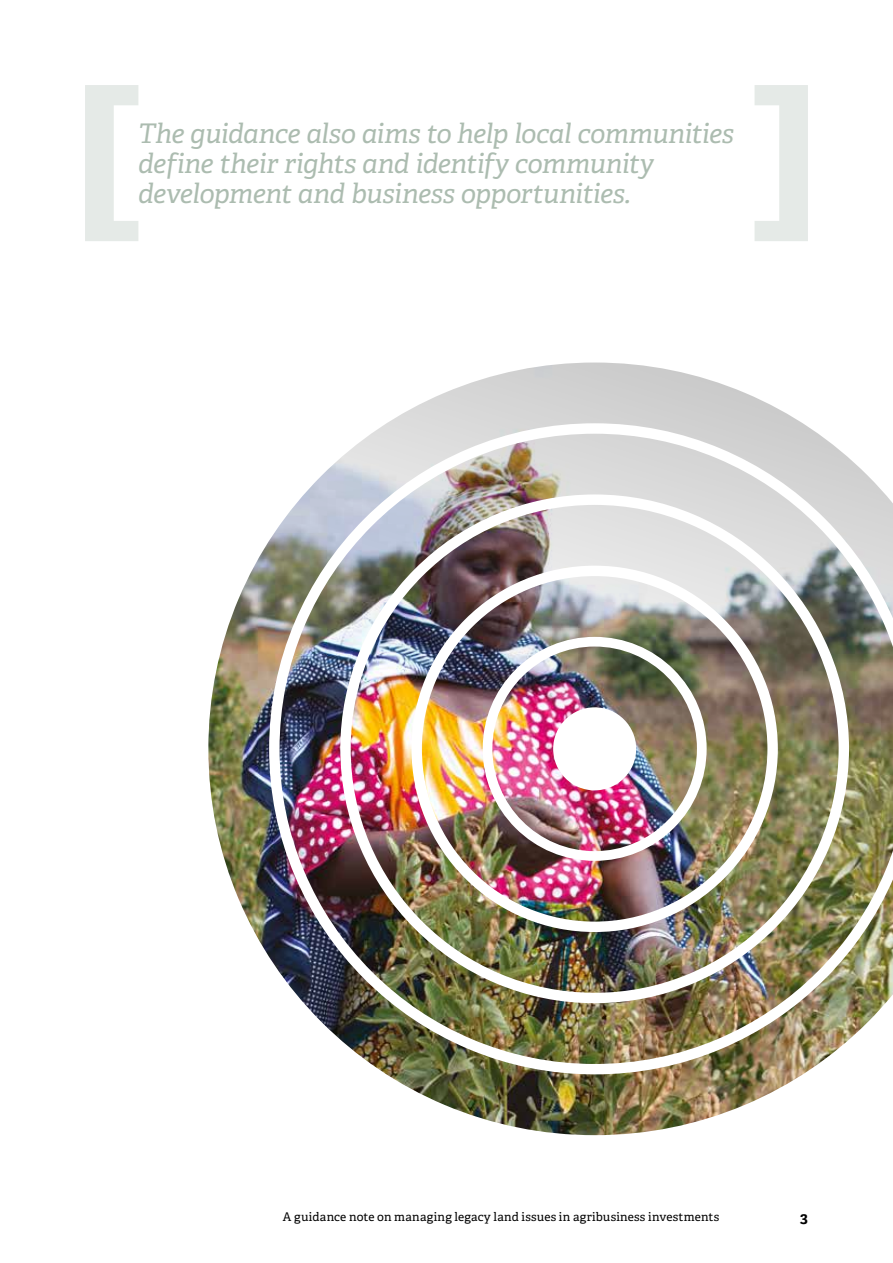
<style>
.page{position:relative;width:893px;height:1263px;background:#fff}
.page>*{position:absolute;margin:0;border:0;box-sizing:border-box;transform-origin:0 0}
.t1{font:italic 27px/30px "Adelle PE";letter-spacing:-.02em;color:#acbcb0}
.t2{font:700 15px "Adelle PE";color:#000}
.t3{font:12px "Adelle PE";letter-spacing:.02em;color:#000}
</style>
<div class="page">
<img style="left:208px;top:362px;width:610px;height:773px">
<img style="left:280px;top:434px;width:613px;height:630px">
<img style="left:351px;top:505px;width:488px;height:488px">
<img style="left:422px;top:576px;width:345px;height:345px">
<img style="left:492px;top:646px;width:205px;height:205px">
<svg style="left:755px;top:85px;width:53px;height:156px"></svg>
<svg style="left:85px;top:85px;width:53px;height:156px"></svg>
<p class="t1" style="left:138px;top:117px;width:597px">The guidance also aims to help local communities define their rights and identify community development and business opportunities.</p>
<p class="t3" style="left:283px;top:1208px;width:438px">A guidance note on managing legacy land issues in agribusiness investments</p>
<p class="t2" style="left:800px;top:1207px;width:9px">3</p>
</div>
